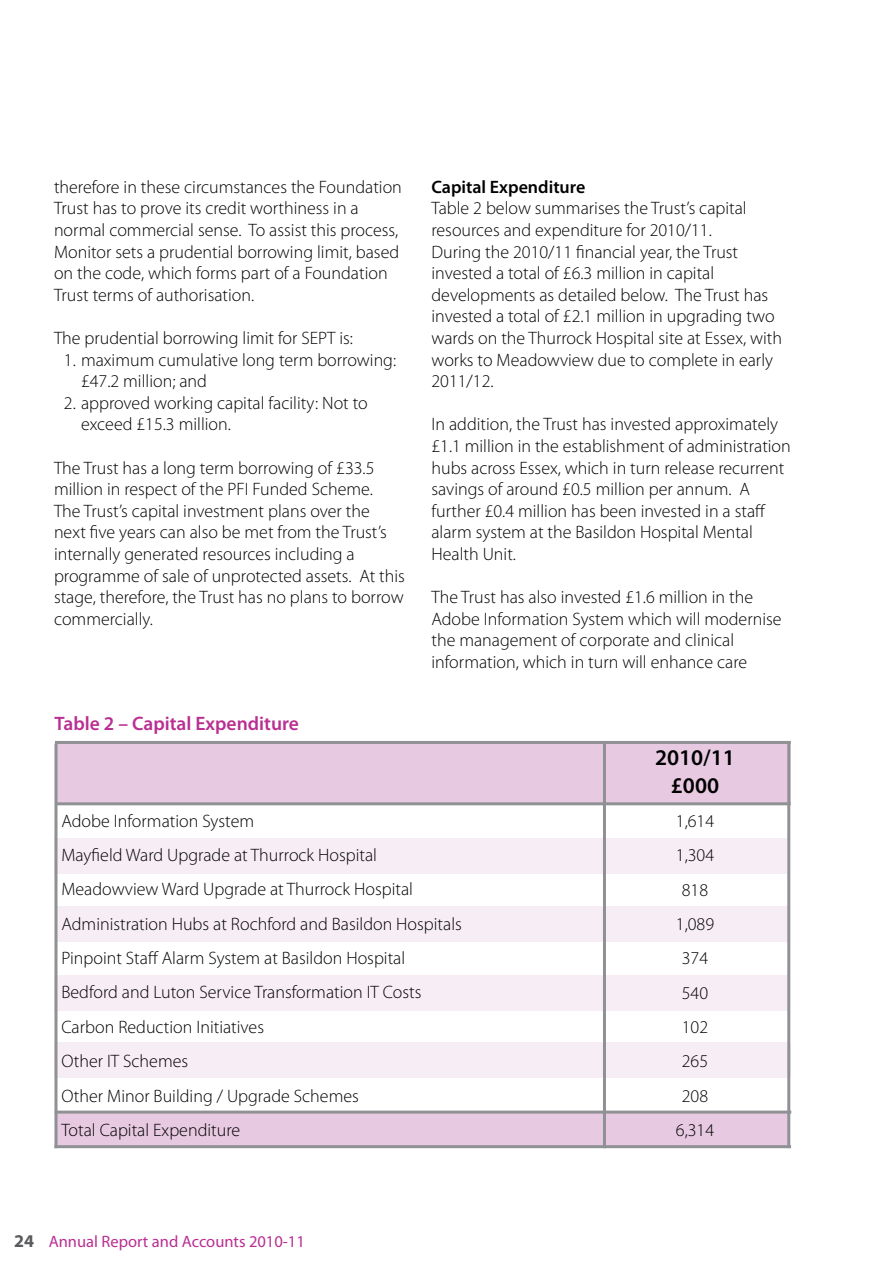
<style>
.page{position:relative;width:893px;height:1263px;background:#fff}
.page>*{position:absolute;margin:0;border:0;box-sizing:border-box;transform-origin:0 0}
.t1{font:600 22.5px/27px "Myriad Pro";color:#000;text-align:center}
.t2{font:600 19.5px "Myriad Pro";color:#b92f92}
.t3{font:300 18px/21.6px "Myriad Pro";color:#000}
.t4{font:600 18px "Myriad Pro";color:#000}
.t5{font:16.5px "Myriad Pro";color:#b92f92}
.s1{font-weight:700;font-size:18px;color:#5a5b5d}
</style>
<div class="page">
<div style="left:56px;top:741px;width:735px;height:61px;background:#e7c9e1"></div>
<div style="left:56px;top:1112px;width:733px;height:33px;background:#e7c9e1"></div>
<div style="left:54px;top:838px;width:733px;height:35px;background:#f6edf5"></div>
<div style="left:56px;top:907px;width:733px;height:35px;background:#f6edf5"></div>
<div style="left:54px;top:975px;width:733px;height:35px;background:#f6edf5"></div>
<div style="left:54px;top:1043px;width:736px;height:35px;background:#f6edf5"></div>
<hr style="left:55px;top:741px;width:736px;height:3px;background:#8f9194">
<hr style="left:56px;top:802px;width:735px;height:3px;background:#8f9194">
<hr style="left:54px;top:1145px;width:737px;height:3px;background:#8f9194">
<hr style="left:55px;top:1110px;width:736px;height:3px;background:#8f9194">
<hr style="left:54px;top:744px;width:3px;height:404px;background:#8f9194">
<hr style="left:603px;top:743px;width:3px;height:405px;background:#8f9194">
<hr style="left:787px;top:743px;width:3px;height:405px;background:#8f9194">
<p class="t3" style="left:54px;top:176px;width:349px">therefore in these circumstances the Foundation Trust has to prove its credit worthiness in a normal commercial sense. To assist this process, Monitor sets a prudential borrowing limit, based on the code, which forms part of a Foundation Trust terms of authorisation.</p>
<p class="t3" style="left:54px;top:327px;width:301px">The prudential borrowing limit for SEPT is:</p>
<p class="t3" style="left:81px;top:349px;width:317px;text-indent:-17px">1. maximum cumulative long term borrowing: £47.2 million; and</p>
<p class="t3" style="left:81px;top:392px;width:288px;text-indent:-17px">2. approved working capital facility: Not to exceed £15.3 million.</p>
<p class="t3" style="left:54px;top:457px;width:352px">The Trust has a long term borrowing of £33.5 million in respect of the PFI Funded Scheme.<br>The Trust’s capital investment plans over the next five years can also be met from the Trust’s internally generated resources including a programme of sale of unprotected assets. At this stage, therefore, the Trust has no plans to borrow commercially.</p>
<p class="t2" style="left:54px;top:711px;width:246px">Table 2 – Capital Expenditure</p>
<p class="t4" style="left:431px;top:175px;width:155px">Capital Expenditure</p>
<p class="t3" style="left:431px;top:197px;width:352px">Table 2 below summarises the Trust’s capital resources and expenditure for 2010/11.<br>During the 2010/11 financial year, the Trust invested a total of £6.3 million in capital developments as detailed below. The Trust has invested a total of £2.1 million in upgrading two wards on the Thurrock Hospital site at Essex, with works to Meadowview due to complete in early 2011/12.</p>
<p class="t3" style="left:431px;top:413px;width:361px">In addition, the Trust has invested approximately £1.1 million in the establishment of administration hubs across Essex, which in turn release recurrent savings of around £0.5 million per annum. A further £0.4 million has been invested in a staff alarm system at the Basildon Hospital Mental Health Unit.</p>
<p class="t3" style="left:431px;top:586px;width:352px">The Trust has also invested £1.6 million in the Adobe Information System which will modernise the management of corporate and clinical information, which in turn will enhance care</p>
<p class="t3" style="left:61px;top:803px;width:402px;line-height:34.3px">Adobe Information System<br>Mayfield Ward Upgrade at Thurrock Hospital Meadowview Ward Upgrade at Thurrock Hospital Administration Hubs at Rochford and Basildon Hospitals Pinpoint Staff Alarm System at Basildon Hospital Bedford and Luton Service Transformation IT Costs Carbon Reduction Initiatives<br>Other IT Schemes<br>Other Minor Building / Upgrade Schemes<br>Total Capital Expenditure</p>
<p class="t5" style="left:14px;top:1231px;width:292px"><span class="s1">24</span> Annual Report and Accounts 2010-11</p>
<p class="t1" style="left:655px;top:744px;width:81px">2010/11 £000</p>
<p class="t3" style="left:676px;top:803px;width:40px;line-height:34.3px;text-align:center">1,614<br>1,304<br>818<br>1,089<br>374<br>540<br>102<br>265<br>208<br>6,314</p>
</div>
